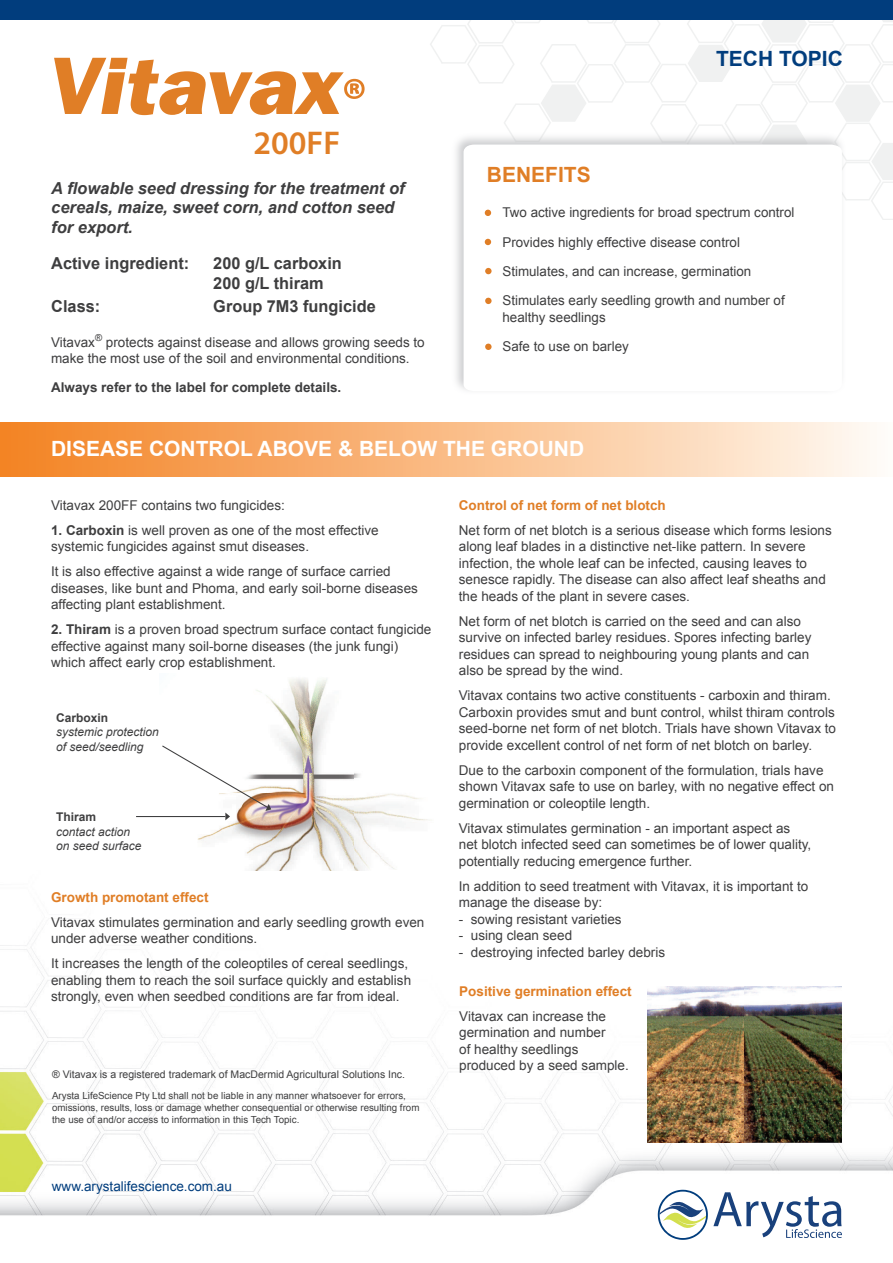
<style>
.page{position:relative;width:893px;height:1263px;background:#fff}
.page>*{position:absolute;margin:0;border:0;box-sizing:border-box;transform-origin:0 0}
.t1{font:italic 800 81px "Franklin Gothic IT Cby BT";color:#e07e26}
.t2{font:600 33px "Myriad Pro";color:#e07e26}
.t3{font:700 21px "Arial";color:#fff}
.t4{font:700 21px "Arial";color:#013d7d}
.t5{font:700 21px "Arial";color:#e07e26}
.t6{font:italic 700 16.5px/19.5px "Arial";color:#3e3e3f}
.felsorolas{font:700 16.5px/19.5px "Arial";color:#3e3e3f}
.para{font:700 16.5px "Arial";color:#3e3e3f}
.para1{font:13.5px/16.5px "Arial";color:#3e3e3f}
.para-2{font:13.5px/16.2px "Arial";color:#3e3e3f}
.para1-2{font:700 13.5px "Arial";color:#e07e26}
.para1-3{font:700 13.5px "Arial";color:#3e3e3f}
.t7{font:13.5px "Arial";color:#013d7d}
.t8{font:italic 12px/14.4px "Arial";color:#3e3e3f}
.t9{font:700 12px "Arial";color:#3e3e3f}
.t10{font:10.5px "Arial";color:#3e3e3f}
.t11{font:9.75px/12px "Arial";color:#3e3e3f}
.s1{font-family:"Calibri";font-weight:700;font-style:normal;font-size:50.55px}
.s2{font-weight:700}
</style>
<div class="page">
<div style="left:0;top:422px;width:893px;height:54px;background:linear-gradient(to right,#f3811f,#fff9f2)"></div>
<img style="left:0;top:870px;width:893px;height:348px">
<svg style="left:658px;top:1190px;width:184px;height:50px"></svg>
<div style="left:0;top:0;width:893px;height:19px;background:#013d7d"></div>
<div style="left:451px;top:132px;width:395px;height:263px;background:#bcbdc0;opacity:.75"></div>
<svg style="left:463px;top:220px;width:379px;height:171px"></svg>
<svg style="left:430px;top:19px;width:463px;height:201px"></svg>
<svg style="left:485px;top:239px;width:6px;height:6px"></svg>
<div style="left:485px;top:268px;width:7px;height:6px;background:#e07e26;border-radius:50%"></div>
<div style="left:485px;top:298px;width:7px;height:6px;background:#e07e26;border-radius:50%"></div>
<div style="left:485px;top:344px;width:7px;height:6px;background:#e07e26;border-radius:50%"></div>
<img style="left:159px;top:678px;width:269px;height:192px">
<hr style="left:136px;top:816px;width:89px;height:1px;background:#3e3e3f">
<svg style="left:161px;top:744px;width:110px;height:76px"></svg>
<img style="left:648px;top:986px;width:194px;height:156px">
<p class="t1" style="left:51px;top:36px;width:317px">Vitavax<span class="s1">®</span></p>
<p class="t2" style="left:254px;top:122px;width:88px">200FF</p>
<p class="t6" style="left:51px;top:179px;width:355px">A flowable seed dressing for the treatment of cereals, maize, sweet corn, and cotton seed for export.</p>
<p class="felsorolas" style="left:51px;top:254px;width:139px">Active ingredient:</p>
<p class="felsorolas" style="left:213px;top:254px;width:130px">200 g/L carboxin<br>200 g/L thiram</p>
<p class="para" style="left:51px;top:296px;width:51px">Class:</p>
<p class="para" style="left:213px;top:296px;width:164px">Group 7M3 fungicide</p>
<p class="para-2" style="left:51px;top:334px;width:375px">Vitavax<sup>®</sup> protects against disease and allows growing seeds to make the most use of the soil and environmental conditions.</p>
<p class="para1-3" style="left:51px;top:378px;width:292px">Always refer to the label for complete details.</p>
<p class="t4" style="left:716px;top:45px;width:128px">TECH TOPIC</p>
<p class="t5" style="left:487px;top:161px;width:105px">BENEFITS</p>
<p class="para1" style="left:485px;top:204px;width:310px">• Two active ingredients for broad spectrum control</p>
<p class="para1" style="left:485px;top:234px;width:256px">• Provides highly effective disease control</p>
<p class="para1" style="left:485px;top:263px;width:267px">• Stimulates, and can increase, germination</p>
<p class="para1" style="left:502px;top:292px;width:284px;text-indent:-17px">• Stimulates early seedling growth and number of healthy seedlings</p>
<p class="para1" style="left:485px;top:338px;width:145px">• Safe to use on barley</p>
<p class="t3" style="left:51px;top:435px;width:535px">DISEASE CONTROL ABOVE &amp; BELOW THE GROUND</p>
<p class="para1" style="left:51px;top:497px;width:235px">Vitavax 200FF contains two fungicides:</p>
<p class="para1" style="left:51px;top:522px;width:329px"><span class="s2">1. Carboxin</span> is well proven as one of the most effective systemic fungicides against smut diseases.</p>
<p class="para1" style="left:51px;top:563px;width:368px">It is also effective against a wide range of surface carried diseases, like bunt and Phoma, and early soil-borne diseases affecting plant establishment.</p>
<p class="para1" style="left:51px;top:621px;width:382px"><span class="s2">2. Thiram</span> is a proven broad spectrum surface contact fungicide effective against many soil-borne diseases (the junk fungi) which affect early crop establishment.</p>
<p class="t9" style="left:56px;top:710px;width:54px">Carboxin</p>
<p class="t8" style="left:56px;top:725px;width:104px">systemic protection of seed/seedling</p>
<p class="t9" style="left:56px;top:809px;width:42px">Thiram</p>
<p class="t8" style="left:56px;top:824px;width:87px">contact action on seed surface</p>
<p class="para1-2" style="left:51px;top:888px;width:159px">Growth promotant effect</p>
<p class="para1" style="left:51px;top:914px;width:375px">Vitavax stimulates germination and early seedling growth even under adverse weather conditions.</p>
<p class="para1" style="left:51px;top:955px;width:362px">It increases the length of the coleoptiles of cereal seedlings, enabling them to reach the soil surface quickly and establish strongly, even when seedbed conditions are far from ideal.</p>
<p class="t10" style="left:52px;top:1068px;width:355px">® Vitavax is a registered trademark of MacDermid Agricultural Solutions Inc.</p>
<p class="t11" style="left:52px;top:1089px;width:369px">Arysta LifeScience Pty Ltd shall not be liable in any manner whatsoever for errors, omissions, results, loss or damage whether consequential or otherwise resulting from the use of and/or access to information in this Tech Topic.</p>
<p class="t7" style="left:52px;top:1177px;width:182px">www.arystalifescience.com.au</p>
<p class="para1-2" style="left:459px;top:496px;width:208px">Control of net form of net blotch</p>
<p class="para1" style="left:459px;top:522px;width:374px">Net form of net blotch is a serious disease which forms lesions along leaf blades in a distinctive net-like pattern. In severe infection, the whole leaf can be infected, causing leaves to senesce rapidly. The disease can also affect leaf sheaths and the heads of the plant in severe cases.</p>
<p class="para1" style="left:459px;top:613px;width:354px">Net form of net blotch is carried on the seed and can also survive on infected barley residues. Spores infecting barley residues can spread to neighbouring young plants and can also be spread by the wind.</p>
<p class="para1" style="left:459px;top:687px;width:379px">Vitavax contains two active constituents - carboxin and thiram.<br>Carboxin provides smut and bunt control, whilst thiram controls seed-borne net form of net blotch. Trials have shown Vitavax to provide excellent control of net form of net blotch on barley.</p>
<p class="para1" style="left:459px;top:762px;width:377px">Due to the carboxin component of the formulation, trials have shown Vitavax safe to use on barley, with no negative effect on germination or coleoptile length.</p>
<p class="para1" style="left:459px;top:820px;width:354px">Vitavax stimulates germination - an important aspect as net blotch infected seed can sometimes be of lower quality, potentially reducing emergence further.</p>
<p class="para1" style="left:459px;top:878px;width:351px">In addition to seed treatment with Vitavax, it is important to manage the disease by:</p>
<p class="para1" style="left:459px;top:911px;width:164px">- sowing resistant varieties</p>
<p class="para1" style="left:459px;top:927px;width:115px">- using clean seed</p>
<p class="para1" style="left:459px;top:944px;width:208px">- destroying infected barley debris</p>
<p class="para1-2" style="left:459px;top:982px;width:174px">Positive germination effect</p>
<p class="para1" style="left:459px;top:1008px;width:171px">Vitavax can increase the germination and number<br>of healthy seedlings produced by a seed sample.</p>
</div>
